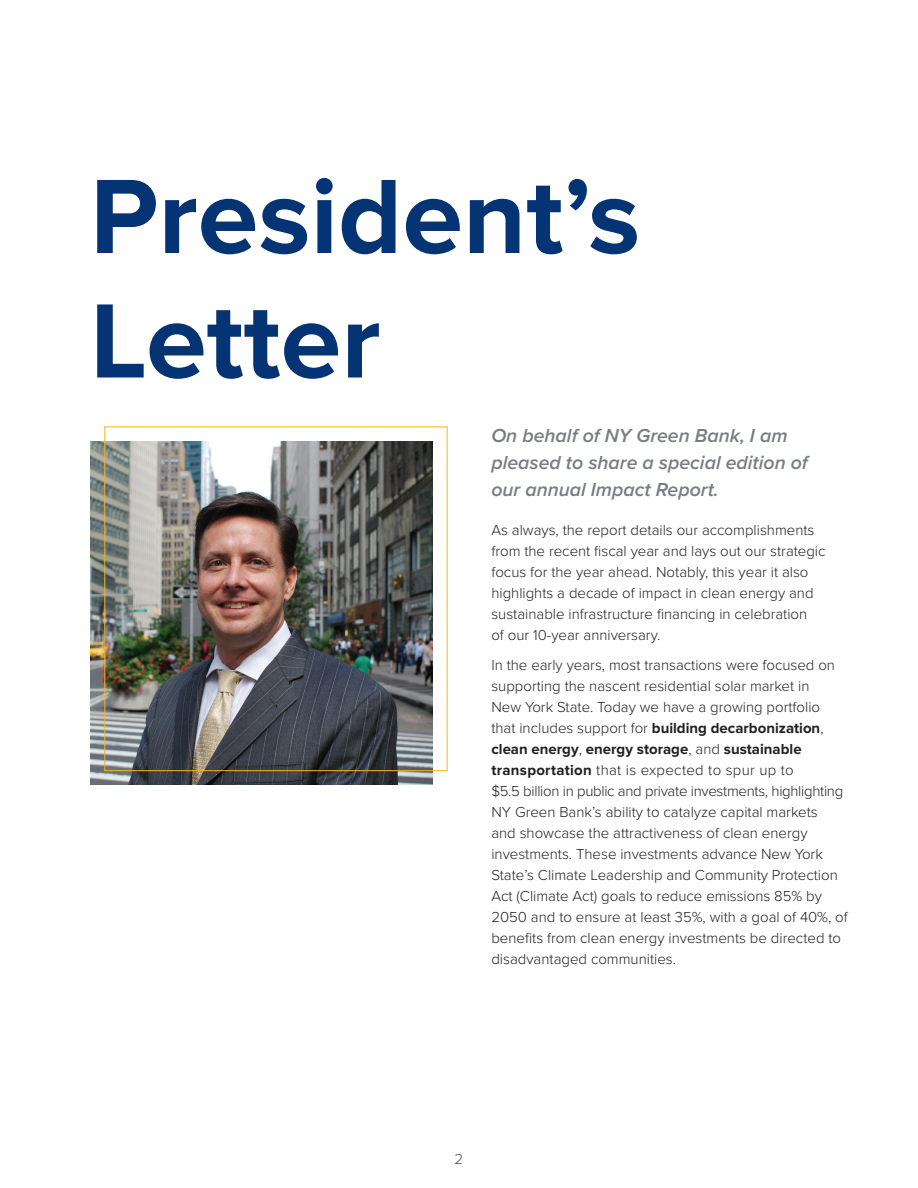
<style>
.page{position:relative;width:918px;height:1188px;background:#fff}
.page>*{position:absolute;margin:0;border:0;box-sizing:border-box;transform-origin:0 0}
.t1{font:700 109.5px/124.5px "Proxima Nova";color:#053474}
.t2{font:italic 600 19.5px/27px "Proxima Nova";color:#787d83}
.t3{font:300 15px/21px "Proxima Nova";color:#231f20}
.t4{font:300 15px "Proxima Nova";color:#464b54}
.s1{font-weight:700}
</style>
<div class="page">
<img style="left:90px;top:441px;width:342px;height:344px">
<div style="left:104px;top:426px;width:344px;height:345px;border:1px solid #fbb416"></div>
<h1 class="t1" style="left:90px;top:157px;width:552px">President’s<br>Letter</h1>
<h2 class="t2" style="left:491px;top:421px;width:318px">On behalf of NY Green Bank, I am pleased to share a special edition of our annual Impact Report.</h2>
<p class="t3" style="left:491px;top:519px;width:336px">As always, the report details our accomplishments from the recent fiscal year and lays out our strategic focus for the year ahead. Notably, this year it also highlights a decade of impact in clean energy and sustainable infrastructure financing in celebration<br>of our 10-year anniversary.</p>
<p class="t3" style="left:491px;top:654px;width:358px">In the early years, most transactions were focused on supporting the nascent residential solar market in<br>New York State. Today we have a growing portfolio that includes support for <span class="s1">building decarbonization</span>, <span class="s1">clean energy</span>, <span class="s1">energy storage</span>, and <span class="s1">sustainable transportation</span> that is expected to spur up to<br>$5.5 billion in public and private investments, highlighting NY Green Bank’s ability to catalyze capital markets<br>and showcase the attractiveness of clean energy investments. These investments advance New York State’s Climate Leadership and Community Protection Act (Climate Act) goals to reduce emissions 85% by 2050 and to ensure at least 35%, with a goal of 40%, of benefits from clean energy investments be directed to disadvantaged communities.</p>
<p class="t4" style="left:455px;top:1148px;width:10px">2</p>
</div>
